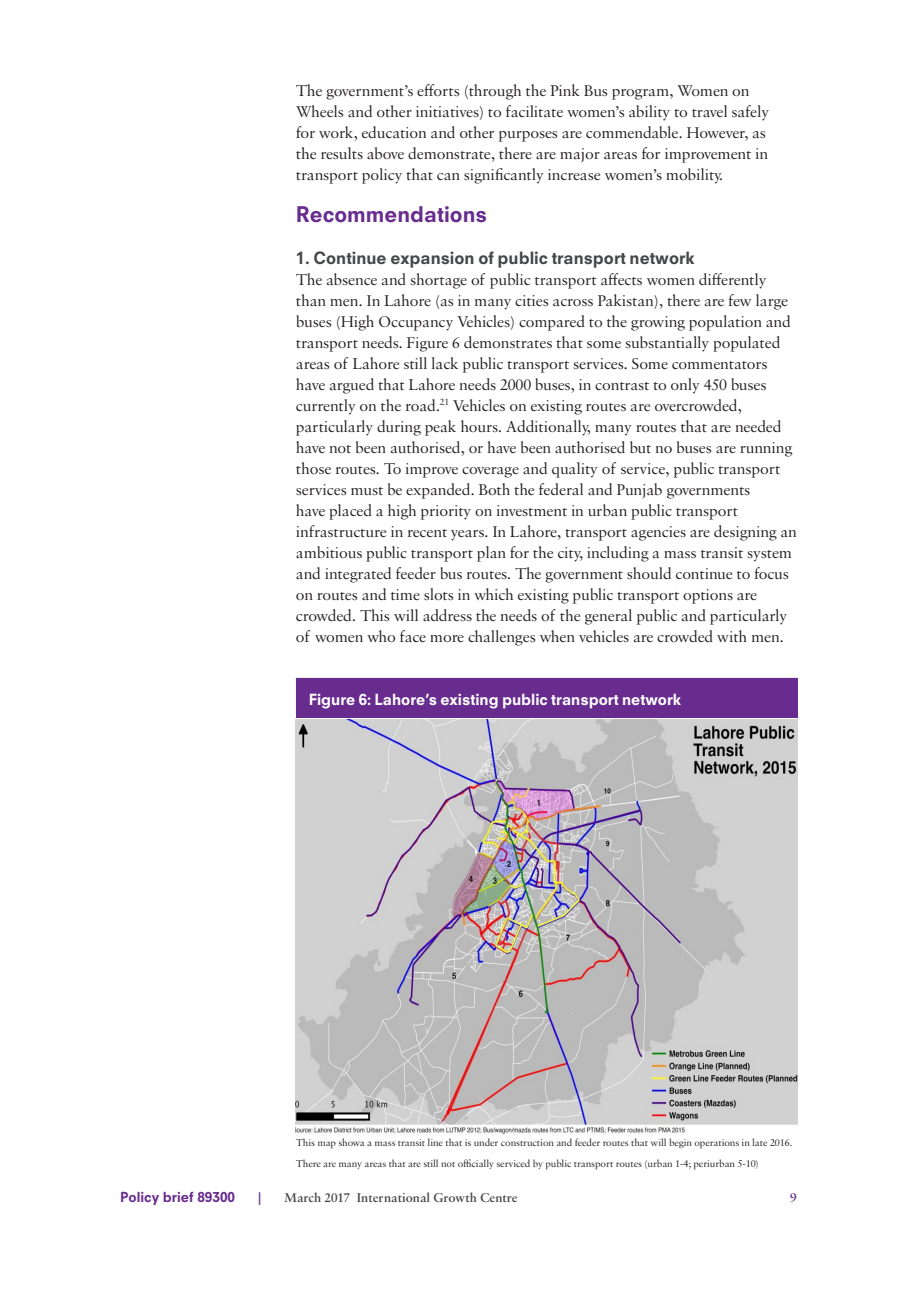
<style>
.page{position:relative;width:919px;height:1289px;background:#fff}
.page>*{position:absolute;margin:0;border:0;box-sizing:border-box;transform-origin:0 0}
.Body{font:800 21px "Neuzeit SLT Std";color:#672c8e}
.Body-2{font:16.5px/21px "Sabon MT Std";letter-spacing:-.01em;color:#231f20}
.Subhead_a{font:800 16.5px "Neuzeit SLT Std";color:#454647}
.Figure_head___tabl{font:800 15px "Neuzeit SLT Std";color:#fff}
.t1{font:600 13.5px "Sabon MT Std";color:#454647}
.t2{font:800 13.5px "Neuzeit SLT Std";color:#672c8e}
.t3{font:600 13.5px "Sabon MT Std";color:#672c8e}
.Body-3{font:10.5px/21px "Sabon MT Std";letter-spacing:-.01em;color:#231f20}
</style>
<div class="page">
<div style="left:296px;top:678px;width:502px;height:42px;background:#672c8e"></div>
<img style="left:296px;top:719px;width:501px;height:415px">
<p class="Body-2" style="left:296px;top:80px;width:475px">The government’s efforts (through the Pink Bus program, Women on Wheels and other initiatives) to facilitate women’s ability to travel safely for work, education and other purposes are commendable. However, as the results above demonstrate, there are major areas for improvement in transport policy that can significantly increase women’s mobility.</p>
<p class="Body" style="left:296px;top:201px;width:193px">Recommendations</p>
<p class="Subhead_a" style="left:296px;top:247px;width:400px">1. Continue expansion of public transport network</p>
<p class="Body-2" style="left:296px;top:269px;width:502px">The absence and shortage of public transport affects women differently than men. In Lahore (as in many cities across Pakistan), there are few large buses (High Occupancy Vehicles) compared to the growing population and transport needs. Figure 6 demonstrates that some substantially populated areas of Lahore still lack public transport services. Some commentators have argued that Lahore needs 2000 buses, in contrast to only 450 buses currently on the road.<sup>21</sup> Vehicles on existing routes are overcrowded, particularly during peak hours. Additionally, many routes that are needed have not been authorised, or have been authorised but no buses are running those routes. To improve coverage and quality of service, public transport services must be expanded. Both the federal and Punjab governments<br>have placed a high priority on investment in urban public transport infrastructure in recent years. In Lahore, transport agencies are designing an ambitious public transport plan for the city, including a mass transit system and integrated feeder bus routes. The government should continue to focus on routes and time slots in which existing public transport options are crowded. This will address the needs of the general public and particularly of women who face more challenges when vehicles are crowded with men.</p>
<p class="Figure_head___tabl" style="left:309px;top:690px;width:374px">Figure 6: Lahore’s existing public transport network</p>
<p class="Body-3" style="left:296px;top:1132px;width:498px">This map showa a mass transit line that is under construction and feeder routes that will begin operations in late 2016.<br>There are many areas that are still not officially serviced by public transport routes (urban 1-4; periurban 5-10)</p>
<p class="t2" style="left:120px;top:1188px;width:116px">Policy brief 89300</p>
<p class="t3" style="left:258px;top:1188px;width:5px">|</p>
<p class="t1" style="left:284px;top:1188px;width:235px">March 2017 International Growth Centre</p>
<p class="t3" style="left:790px;top:1188px;width:8px">9</p>
</div>
